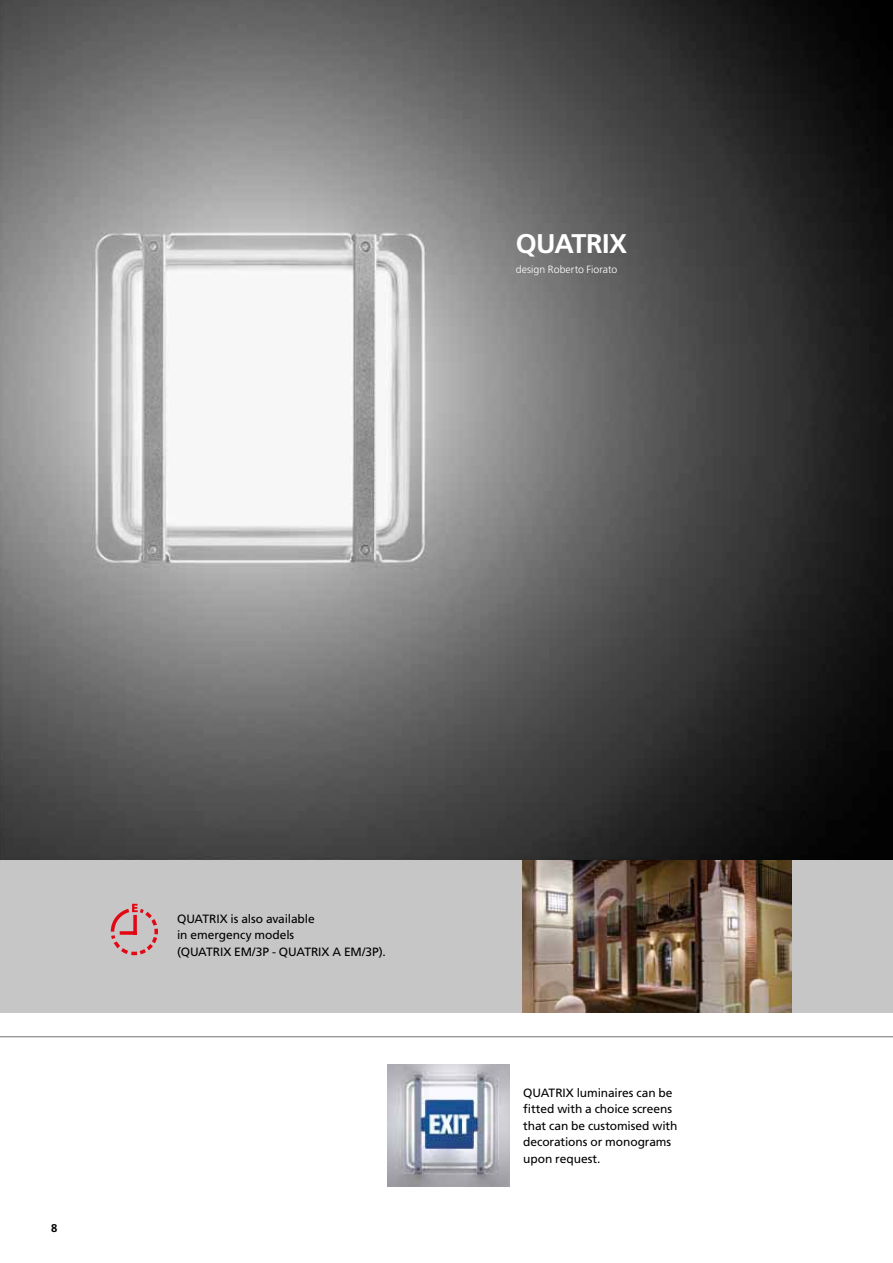
<style>
.page{position:relative;width:893px;height:1263px;background:#fff}
.page>*{position:absolute;margin:0;border:0;box-sizing:border-box;transform-origin:0 0}
.t1{font:700 27px "Frutiger LT Std";letter-spacing:-.02em;color:#fff}
.t2{font:12px/16.5px "Frutiger LT Std";letter-spacing:-.005em;color:#000}
.t3{font:700 11.25px "Frutiger LT Std";color:#000}
.t4{font:300 10.5px "Frutiger LT Std";color:#fff}
</style>
<div class="page">
<div style="left:0;top:860px;width:893px;height:153px;background:#c6c6c6"></div>
<img style="left:522px;top:860px;width:270px;height:153px">
<img style="left:0;top:0;width:893px;height:860px">
<img style="left:388px;top:1064px;width:122px;height:122px">
<svg style="left:110px;top:904px;width:48px;height:52px"></svg>
<hr style="left:0;top:1036px;width:893px;height:1px;background:#706f6f">
<h1 class="t1" style="left:516px;top:228px;width:113px">QUATRIX</h1>
<p class="t4" style="left:516px;top:265px;width:103px">design Roberto Fiorato</p>
<p class="t3" style="left:51px;top:1221px;width:8px">8</p>
<p class="t2" style="left:177px;top:911px;width:210px">QUATRIX is also available<br>in emergency models<br>(QUATRIX EM/3P - QUATRIX A EM/3P).</p>
<p class="t2" style="left:523px;top:1085px;width:156px">QUATRIX luminaires can be fitted with a choice screens that can be customised with decorations or monograms upon request.</p>
</div>
